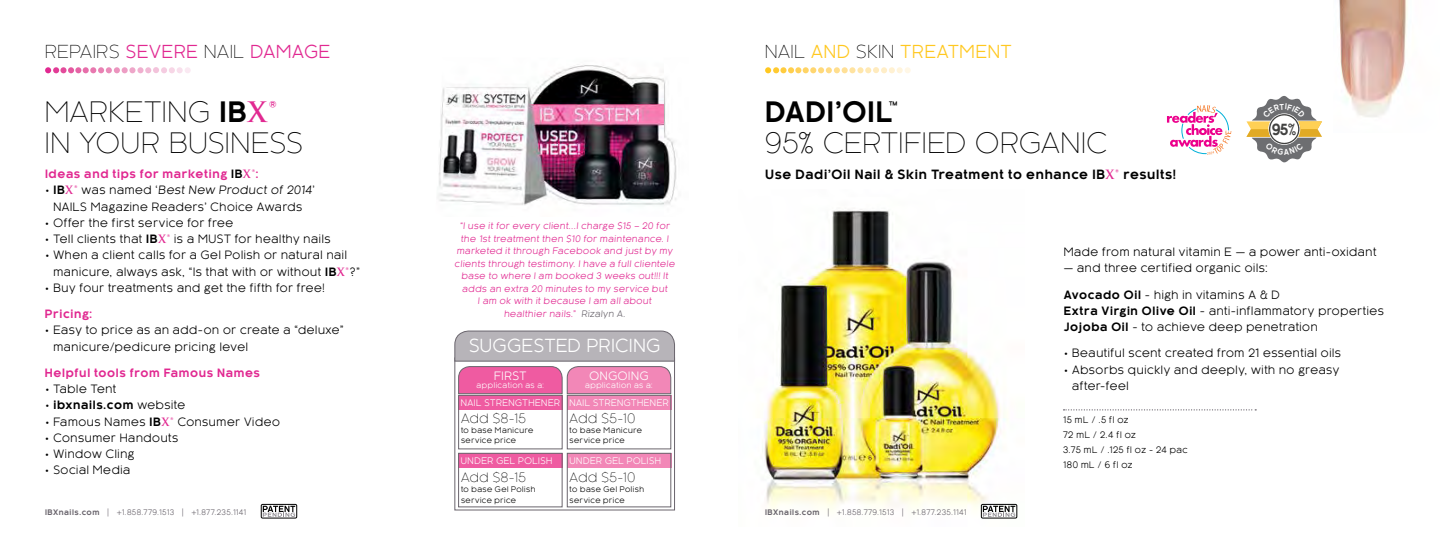
<style>
.page{position:relative;width:1440px;height:540px;background:#fff}
.page>*{position:absolute;margin:0;border:0;box-sizing:border-box;transform-origin:0 0}
.t1{font:300 27.5px/31.2px "Kaleko 205";letter-spacing:.035em;color:#000}
.t2{font:700 27.5px "Kaleko 205";letter-spacing:.035em;color:#000}
.t3{font:17.62px "Kaleko 205";letter-spacing:.04em;color:#fff}
.t4{font:17.5px "Kaleko 205";letter-spacing:.05em;color:#e12991}
.t5{font:17.5px "Kaleko 205";letter-spacing:.05em;color:#ffc820}
.t6{font:700 15px "Kaleko 205";color:#424241;scale:.92 1}
.t7{font:300 12.62px "Kaleko 205";letter-spacing:.05em;color:#000}
.t8{font:700 12.5px "Kaleko 205";letter-spacing:.055em;color:#000}
.t9{font:11.38px "Kaleko 205";letter-spacing:.06em;color:#fff}
.t10{font:11.25px/16.2px "Kaleko 205";letter-spacing:.055em;color:#000}
.t11{font:700 11.25px "Kaleko 205";letter-spacing:.055em;color:#e12991}
.t12{font:700 11.25px "Kaleko 205";letter-spacing:.06em;color:#000}
.t13{font:italic 8.75px/12.5px "Kaleko 205";letter-spacing:.06em;color:#e12991;text-align:center}
.t14{font:8.75px "Kaleko 205";letter-spacing:.06em;color:#fff}
.t15{font:8.75px/15px "Kaleko 205";letter-spacing:.065em;color:#000}
.t16{font:7.5px/10.4px "Kaleko 205";letter-spacing:.07em;color:#000}
.t17{font:7.5px "Kaleko 205";letter-spacing:.055em;color:#6a656d}
.t18{font:7.5px "Kaleko 205";letter-spacing:.07em;color:#fff}
.s1{font-weight:300;color:#000}
.s2{font-weight:700}
.s3{font-family:"Trajan Pro";font-weight:700;color:#e12991}
.s4{font-weight:700;color:#e12991}
.s5{color:#000}
.s6{font-family:"Trajan Pro"}
.s7{font-style:italic}
.s8{font-weight:400}
.s9{color:#6a656d}
.s10{font-family:"Trajan Pro";color:#e12991}
.s11{color:#e12991}
.s12{font-size:8.75px}
</style>
<div class="page">
<img style="left:764px;top:209px;width:254px;height:310px">
<svg style="left:263px;top:506px;width:32px;height:10px"></svg>
<div style="left:261px;top:504px;width:36px;height:14px;border:1px solid #000"></div>
<svg style="left:983px;top:506px;width:32px;height:10px"></svg>
<div style="left:981px;top:504px;width:36px;height:14px;border:1px solid #000"></div>
<div style="left:137px;top:67px;width:7px;height:6px;background:#f0afcf;border-radius:50%"></div>
<div style="left:60px;top:67px;width:7px;height:6px;background:#e34b9b;border-radius:50%"></div>
<svg style="left:145px;top:67px;width:46px;height:6px"></svg>
<svg style="left:68px;top:67px;width:67px;height:6px"></svg>
<svg style="left:45px;top:67px;width:14px;height:6px"></svg>
<div style="left:454px;top:358px;width:221px;height:152px;background:#fff;border:1px solid #6a656d"></div>
<div style="left:458px;top:396px;width:104px;height:14px;background:#ef5ba1"></div>
<div style="left:567px;top:396px;width:104px;height:14px;background:#f287b7"></div>
<div style="left:458px;top:453px;width:104px;height:14px;background:#ef5ba1"></div>
<div style="left:567px;top:453px;width:104px;height:14px;background:#f287b7"></div>
<div style="left:567px;top:395px;width:104px;height:54px;border:1px solid #6a656d"></div>
<div style="left:458px;top:395px;width:105px;height:54px;border:1px solid #6a656d"></div>
<div style="left:458px;top:453px;width:104px;height:54px;border:1px solid #6a656d"></div>
<div style="left:567px;top:453px;width:104px;height:54px;border:1px solid #6a656d"></div>
<svg style="left:454px;top:330px;width:221px;height:64px;background:#ce9db6"></svg>
<div style="left:857px;top:67px;width:7px;height:6px;background:#ffe6aa;border-radius:50%"></div>
<div style="left:780px;top:67px;width:7px;height:6px;background:#ffcc3f;border-radius:50%"></div>
<svg style="left:865px;top:67px;width:46px;height:6px"></svg>
<svg style="left:788px;top:67px;width:67px;height:6px"></svg>
<svg style="left:765px;top:67px;width:14px;height:6px"></svg>
<svg style="left:1064px;top:409px;width:192px;height:2px"></svg>
<img style="left:1339px;top:0;width:69px;height:117px">
<svg style="left:1167px;top:105px;width:64px;height:50px"></svg>
<img style="left:438px;top:65px;width:239px;height:140px">
<svg style="left:1246px;top:96px;width:76px;height:66px"></svg>
<h3 class="t4" style="left:45px;top:42px;width:287px"><span class="s1">REPAIRS</span> SEVERE <span class="s1">NAIL</span> DAMAGE</h3>
<h1 class="t1" style="left:45px;top:96px;width:259px">MARKETING <span class="s2">IB</span><span class="s3">X</span><span class="s4">®<br></span>IN YOUR BUSINESS</h1>
<p class="t11" style="left:45px;top:168px;width:215px">Ideas and tips for marketing <span class="s5">IB</span><span class="s6">X</span>®:</p>
<p class="t10" style="left:45px;top:182px;width:271px;text-align:center">• <span class="s2">IB</span><span class="s3">X</span><span class="s4">®</span> was named ‘<span class="s7">Best New Product of 2014</span>’<br>NAILS Magazine Readers’ Choice Awards</p>
<p class="t10" style="left:45px;top:215px;width:190px">• Offer the first service for free</p>
<p class="t10" style="left:45px;top:231px;width:287px">• Tell clients that <span class="s2">IB</span><span class="s3">X</span><span class="s4">®</span> is a MUST for healthy nails</p>
<p class="t10" style="left:53px;top:247px;width:308px;text-indent:-8px">• When a client calls for a Gel Polish or natural nail manicure, always ask, “Is that with or without <span class="s2">IB</span><span class="s3">X</span><span class="s4">®</span>?”</p>
<p class="t10" style="left:45px;top:280px;width:281px">• Buy four treatments and get the fifth for free!</p>
<p class="t11" style="left:45px;top:308px;width:49px">Pricing:</p>
<p class="t10" style="left:53px;top:322px;width:291px;text-indent:-8px">• Easy to price as an add-on or create a “deluxe” manicure/pedicure pricing level</p>
<p class="t11" style="left:45px;top:367px;width:217px">Helpful tools from Famous Names</p>
<p class="t10" style="left:45px;top:381px;width:73px">• Table Tent</p>
<p class="t12" style="left:45px;top:399px;width:142px"><span class="s8">•</span> ibxnails.com <span class="s8">website</span></p>
<p class="t10" style="left:45px;top:413px;width:236px">• Famous Names <span class="s2">IB</span><span class="s3">X</span><span class="s4">®</span> Consumer Video</p>
<p class="t10" style="left:45px;top:430px;width:135px">• Consumer Handouts</p>
<p class="t10" style="left:45px;top:446px;width:91px">• Window Cling</p>
<p class="t10" style="left:45px;top:462px;width:87px">• Social Media</p>
<p class="t13" style="left:455px;top:220px;width:222px">“I use it for every client…I charge $15 – 20 for the 1st treatment then $10 for maintenance. I marketed it through Facebook and just by my clients through testimony. I have a full clientele base to where I am booked 3 weeks out!!! It adds an extra 20 minutes to my service but<br>I am ok with it because I am all about<br>healthier nails.” <span class="s9">Rizalyn A.</span></p>
<h2 class="t3" style="left:469px;top:336px;width:193px">SUGGESTED PRICING</h2>
<p class="t9" style="left:494px;top:369px;width:34px">FIRST</p>
<p class="t18" style="left:477px;top:381px;width:69px">application as a:</p>
<p class="t9" style="left:590px;top:369px;width:60px">ONGOING</p>
<p class="t18" style="left:585px;top:381px;width:69px">application as a:</p>
<p class="t14" style="left:461px;top:398px;width:209px">NAIL STRENGTHENER NAIL STRENGTHENER</p>
<p class="t7" style="left:461px;top:411px;width:66px">Add $8-15</p>
<p class="t16" style="left:461px;top:425px;width:74px">to base Manicure service price</p>
<p class="t7" style="left:570px;top:411px;width:67px">Add $5-10</p>
<p class="t16" style="left:570px;top:425px;width:74px">to base Manicure service price</p>
<p class="t14" style="left:461px;top:456px;width:93px">UNDER GEL POLISH</p>
<p class="t14" style="left:569px;top:456px;width:93px">UNDER GEL POLISH</p>
<p class="t7" style="left:461px;top:470px;width:66px">Add $8-15</p>
<p class="t16" style="left:461px;top:484px;width:76px">to base Gel Polish service price</p>
<p class="t7" style="left:570px;top:470px;width:67px">Add $5-10</p>
<p class="t16" style="left:570px;top:484px;width:76px">to base Gel Polish service price</p>
<h3 class="t5" style="left:765px;top:42px;width:248px"><span class="s1">NAIL</span> AND <span class="s1">SKIN</span> TREATMENT</h3>
<h1 class="t2" style="left:765px;top:97px;width:135px">DADI’OIL™</h1>
<h1 class="t1" style="left:765px;top:128px;width:344px">95% CERTIFIED ORGANIC</h1>
<p class="t8" style="left:765px;top:167px;width:412px">Use Dadi’Oil Nail &amp; Skin Treatment to enhance IB<span class="s10">X</span><span class="s11">®</span> results!</p>
<h3 class="t6" style="left:1272px;top:121px;width:29px">95%</h3>
<p class="t10" style="left:1064px;top:244px;width:314px">Made from natural vitamin E — a power anti-oxidant</p>
<p class="t10" style="left:1064px;top:260px;width:206px">— and three certified organic oils:</p>
<p class="t10" style="left:1064px;top:286px;width:322px"><span class="s2">Avocado Oil</span> - high in vitamins A &amp; D<br><span class="s2">Extra Virgin Olive Oil</span> - anti-inflammatory properties<br><span class="s2">Jojoba Oil</span> - to achieve deep penetration</p>
<p class="t10" style="left:1064px;top:345px;width:279px">• Beautiful scent created from 21 essential oils</p>
<p class="t10" style="left:1072px;top:361px;width:269px;text-indent:-8px">• Absorbs quickly and deeply, with no greasy after-feel</p>
<p class="t15" style="left:1063px;top:413px;width:126px">15 mL / .5 fl oz<br>72 mL / 2.4 fl oz<br>3.75 mL / .125 fl oz - 24 pac<br>180 mL / 6 fl oz</p>
<p class="t17" style="left:45px;top:509px;width:203px"><span class="s2">IBXnails.com</span> <span class="s12">|</span> +1.858.779.1513 <span class="s12">|</span> +1.877.235.1141</p>
<p class="t17" style="left:765px;top:509px;width:203px"><span class="s2">IBXnails.com</span> <span class="s12">|</span> +1.858.779.1513 <span class="s12">|</span> +1.877.235.1141</p>
</div>
